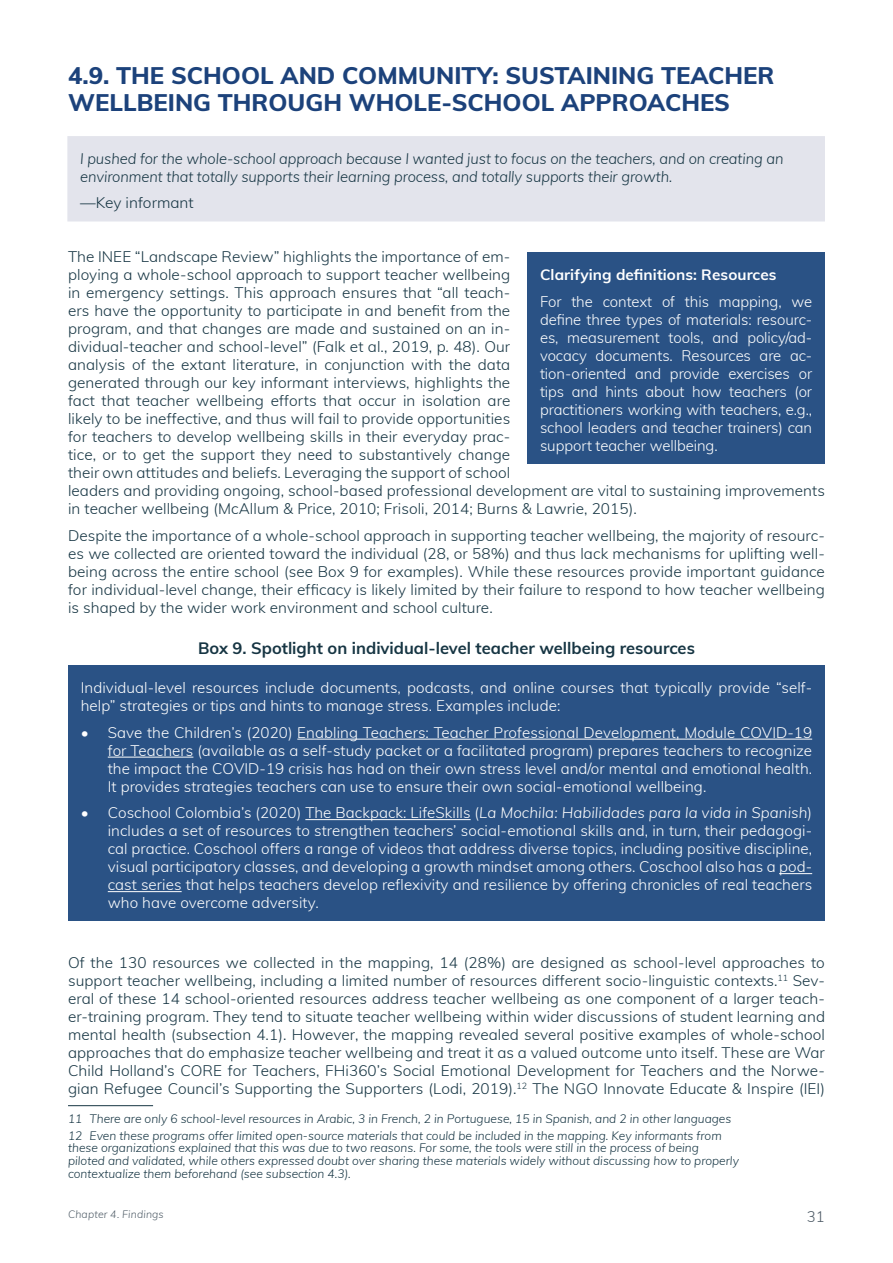
<style>
.page{position:relative;width:893px;height:1263px;background:#fff}
.page>*{position:absolute;margin:0;border:0;box-sizing:border-box;transform-origin:0 0}
.INEE_HEADER_LEVEL3{font:800 24px/27px "Muli";color:#1c427b}
.INEE_FIGURE_TITLE_2{font:700 16.5px "Muli";color:#163543}
.INEE_Paragraph{font:300 15px/18px "Muli";letter-spacing:.005em;color:#163543;text-align:justify}
.INEE_Paragraph-2{font:300 15px/18px "Muli";letter-spacing:.005em;color:#fff;text-align:justify}
.INEE_Paragraph-3{font:italic 300 15px/18px "Muli";letter-spacing:-.005em;color:#163543}
.INEE_Paragraph-4{font:700 15px "Muli";letter-spacing:.005em;color:#fff}
.t1{font:300 15px "Muli";color:#4f5c67}
.INEE_FOOTNOTE_STYLE{font:italic 300 12px/12.8px "Muli";color:#163543}
.t2{font:italic 300 10.5px "Muli";letter-spacing:.015em;color:#4f5c67}
.s1{font-style:italic}
</style>
<div class="page">
<hr style="left:68px;top:1105px;width:85px;height:1px;background:#163543">
<div style="left:67px;top:136px;width:758px;height:85px;background:#e3e4ec"></div>
<div style="left:68px;top:665px;width:757px;height:256px;background:#2a5285"></div>
<hr style="left:297px;top:739px;width:515px;height:1px;background:#fff">
<hr style="left:108px;top:757px;width:85px;height:1px;background:#fff">
<hr style="left:305px;top:819px;width:166px;height:1px;background:#fff">
<hr style="left:779px;top:873px;width:33px;height:1px;background:#fff">
<hr style="left:108px;top:891px;width:74px;height:1px;background:#fff">
<div style="left:527px;top:252px;width:298px;height:211px;background:#2a5285"></div>
<p class="INEE_HEADER_LEVEL3" style="left:68px;top:60px;width:708px">4.9. THE SCHOOL AND COMMUNITY: SUSTAINING TEACHER<br>WELLBEING THROUGH WHOLE-SCHOOL APPROACHES</p>
<p class="INEE_Paragraph-3" style="left:80px;top:149px;width:705px">I pushed for the whole-school approach because I wanted just to focus on the teachers, and on creating an environment that totally supports their learning process, and totally supports their growth.</p>
<p class="INEE_Paragraph" style="left:80px;top:193px;width:115px"><span class="s1">—</span>Key informant</p>
<p class="INEE_Paragraph" style="left:68px;top:247px;width:758px;text-align:left">The INEE “Landscape Review” highlights the importance of em-<br>ploying a whole-school approach to support teacher wellbeing<br>in emergency settings. This approach ensures that “all teach-<br>ers have the opportunity to participate in and benefit from the<br>program, and that changes are made and sustained on an in-<br>dividual-teacher and school-level” (Falk et al., 2019, p. 48). Our<br>analysis of the extant literature, in conjunction with the data<br>generated through our key informant interviews, highlights the<br>fact that teacher wellbeing efforts that occur in isolation are<br>likely to be ineffective, and thus will fail to provide opportunities<br>for teachers to develop wellbeing skills in their everyday prac-<br>tice, or to get the support they need to substantively change<br>their own attitudes and beliefs. Leveraging the support of school<br>leaders and providing ongoing, school-based professional development are vital to sustaining improvements in teacher wellbeing (McAllum &amp; Price, 2010; Frisoli, 2014; Burns &amp; Lawrie, 2015).</p>
<p class="INEE_Paragraph" style="left:68px;top:526px;width:758px">Despite the importance of a whole-school approach in supporting teacher wellbeing, the majority of resourc&shy;es we collected are oriented toward the individual (28, or 58%) and thus lack mechanisms for uplifting well&shy;being across the entire school (see Box 9 for examples). While these resources provide important guidance for individual-level change, their efficacy is likely limited by their failure to respond to how teacher wellbeing is shaped by the wider work environment and school culture.</p>
<p class="INEE_FIGURE_TITLE_2" style="left:198px;top:636px;width:498px">Box 9. Spotlight on individual-level teacher wellbeing resources</p>
<p class="INEE_Paragraph-4" style="left:540px;top:264px;width:238px">Clarifying definitions: Resources</p>
<p class="INEE_Paragraph-2" style="left:540px;top:292px;width:274px">For the context of this mapping, we define three types of materials: resourc&shy;es, measurement tools, and policy/ad&shy;vocacy documents. Resources are ac&shy;tion-oriented and provide exercises or tips and hints about how teachers (or practitioners working with teachers, e.g., school leaders and teacher trainers) can support teacher wellbeing.</p>
<p class="INEE_Paragraph-2" style="left:81px;top:678px;width:733px">Individual-level resources include documents, podcasts, and online courses that typically provide “self&shy;help” strategies or tips and hints to manage stress. Examples include:</p>
<p class="INEE_Paragraph-2" style="left:108px;top:722px;width:706px;text-indent:-27px">• Save the Children’s (2020) Enabling Teachers: Teacher Professional Development, Module COVID-19 for Teachers (available as a self-study packet or a facilitated program) prepares teachers to recognize the impact the COVID-19 crisis has had on their own stress level and/or mental and emotional health.<br>It provides strategies teachers can use to ensure their own social-emotional wellbeing.</p>
<p class="INEE_Paragraph-2" style="left:108px;top:803px;width:706px;text-indent:-27px">• Coschool Colombia’s (2020) The Backpack: LifeSkills (<span class="s1">La Mochila: Habilidades para la vida in Spanish</span>) includes a set of resources to strengthen teachers’ social-emotional skills and, in turn, their pedagogi&shy;cal practice. Coschool offers a range of videos that address diverse topics, including positive discipline, visual participatory classes, and developing a growth mindset among others. Coschool also has a pod&shy;cast series that helps teachers develop reflexivity and resilience by offering chronicles of real teachers who have overcome adversity.</p>
<p class="INEE_Paragraph" style="left:68px;top:953px;width:758px">Of the 130 resources we collected in the mapping, 14 (28%) are designed as school-level approaches to support teacher wellbeing, including a limited number of resources different socio-linguistic contexts.<sup>11</sup> Sev&shy;eral of these 14 school-oriented resources address teacher wellbeing as one component of a larger teach&shy;er-training program. They tend to situate teacher wellbeing within wider discussions of student learning and mental health (subsection 4.1). However, the mapping revealed several positive examples of whole-school approaches that do emphasize teacher wellbeing and treat it as a valued outcome unto itself. These are War Child Holland’s CORE for Teachers, FHi360’s Social Emotional Development for Teachers and the Norwe&shy;gian Refugee Council’s Supporting the Supporters (Lodi, 2019).<sup>12</sup> The NGO Innovate Educate &amp; Inspire (IEI)</p>
<p class="INEE_FOOTNOTE_STYLE" style="left:68px;top:1111px;width:665px">11 There are only 6 school-level resources in Arabic, 3 in French, 2 in Portuguese, 15 in Spanish, and 2 in other languages</p>
<p class="INEE_FOOTNOTE_STYLE" style="left:68px;top:1128px;width:672px">12 Even these programs offer limited open-source materials that could be included in the mapping. Key informants from these organizations explained that this was due to two reasons. For some, the tools were still in the process of being piloted and validated, while others expressed doubt over sharing these materials widely without discussing how to properly contextualize them beforehand (see subsection 4.3).</p>
<p class="t2" style="left:68px;top:1206px;width:97px">Chapter 4. Findings</p>
<p class="t1" style="left:807px;top:1206px;width:19px">31</p>
</div>
